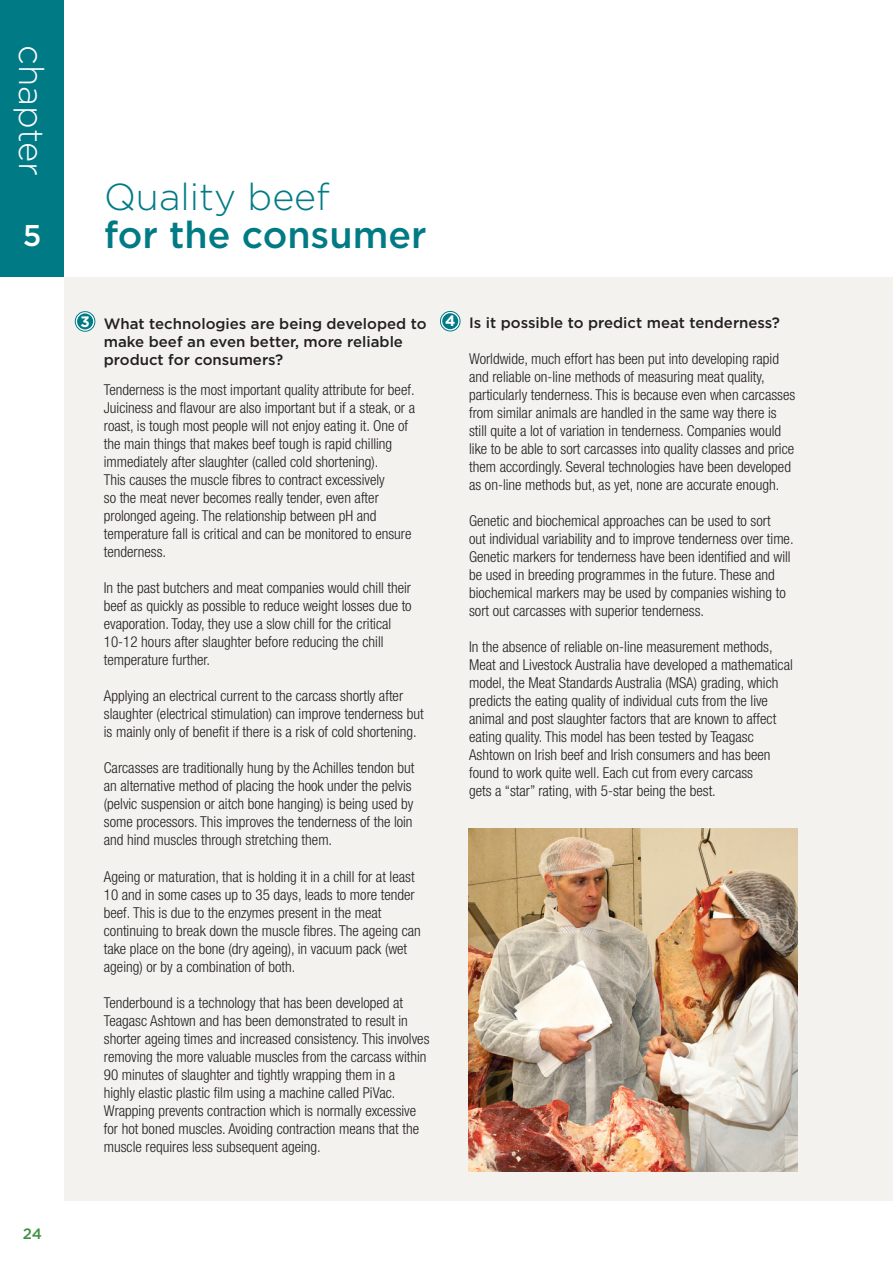
<style>
.page{position:relative;width:893px;height:1263px;background:#fff}
.page>*{position:absolute;margin:0;border:0;box-sizing:border-box;transform-origin:0 0}
.t1{font:500 37.5px "Gotham";color:#007b85}
.t2{font:300 37.5px "Gotham";color:#007b85}
.t3{font:300 34.5px "Gotham";color:#fff}
.t4{font:500 30px "Gotham";color:#fff}
.t5{font:300 condensed 15px/18px "Helvetica Neue";color:#231f20}
.t6{font:500 15px/18px "Gotham";color:#231f20}
.t7{font:500 15px "Gotham";color:#3a9343}
.t8{font:700 15px "Gotham";color:#fff}
</style>
<div class="page">
<div style="left:0;top:0;width:64px;height:277px;background:#007b85"></div>
<div style="left:64px;top:277px;width:828px;height:922px;background:#f3f2ef"></div>
<svg style="left:75px;top:311px;width:20px;height:20px"></svg>
<div style="left:75px;top:311px;width:20px;height:20px;border:1px solid #007b85;border-radius:50%"></div>
<div style="left:77px;top:313px;width:16px;height:16px;background:#007b85;border-radius:50%"></div>
<img style="left:468px;top:828px;width:329px;height:343px">
<svg style="left:440px;top:311px;width:20px;height:20px"></svg>
<div style="left:440px;top:311px;width:20px;height:20px;border:1px solid #007b85;border-radius:50%"></div>
<div style="left:442px;top:313px;width:16px;height:16px;background:#007b85;border-radius:50%"></div>
<h2 class="t3" style="left:50px;top:45px;width:132px;rotate:90deg">chapter</h2>
<h3 class="t4" style="left:23px;top:218px;width:20px">5</h3>
<p class="t7" style="left:23px;top:1224px;width:21px">24</p>
<h1 class="t2" style="left:104px;top:176px;width:227px">Quality beef</h1>
<h1 class="t1" style="left:104px;top:213px;width:324px">for the consumer</h1>
<p class="t8" style="left:81px;top:313px;width:11px">3</p>
<p class="t8" style="left:445px;top:312px;width:12px">4</p>
<p class="t6" style="left:104px;top:314px;width:324px">What technologies are being developed to make beef an even better, more reliable product for consumers?</p>
<p class="t5" style="left:104px;top:380px;width:312px">Tenderness is the most important quality attribute for beef.<br>Juiciness and flavour are also important but if a steak, or a roast, is tough most people will not enjoy eating it. One of the main things that makes beef tough is rapid chilling immediately after slaughter (called cold shortening).<br>This causes the muscle fibres to contract excessively<br>so the meat never becomes really tender, even after prolonged ageing. The relationship between pH and temperature fall is critical and can be monitored to ensure tenderness.</p>
<p class="t5" style="left:104px;top:578px;width:309px">In the past butchers and meat companies would chill their beef as quickly as possible to reduce weight losses due to evaporation. Today, they use a slow chill for the critical 10-12 hours after slaughter before reducing the chill temperature further.</p>
<p class="t5" style="left:104px;top:686px;width:321px">Applying an electrical current to the carcass shortly after slaughter (electrical stimulation) can improve tenderness but is mainly only of benefit if there is a risk of cold shortening.</p>
<p class="t5" style="left:104px;top:758px;width:312px">Carcasses are traditionally hung by the Achilles tendon but an alternative method of placing the hook under the pelvis (pelvic suspension or aitch bone hanging) is being used by some processors. This improves the tenderness of the loin and hind muscles through stretching them.</p>
<p class="t5" style="left:104px;top:866px;width:318px">Ageing or maturation, that is holding it in a chill for at least 10 and in some cases up to 35 days, leads to more tender beef. This is due to the enzymes present in the meat continuing to break down the muscle fibres. The ageing can take place on the bone (dry ageing), in vacuum pack (wet ageing) or by a combination of both.</p>
<p class="t5" style="left:104px;top:992px;width:327px">Tenderbound is a technology that has been developed at Teagasc Ashtown and has been demonstrated to result in shorter ageing times and increased consistency. This involves removing the more valuable muscles from the carcass within 90 minutes of slaughter and tightly wrapping them in a highly elastic plastic film using a machine called PiVac.<br>Wrapping prevents contraction which is normally excessive for hot boned muscles. Avoiding contraction means that the muscle requires less subsequent ageing.</p>
<p class="t6" style="left:469px;top:313px;width:312px">Is it possible to predict meat tenderness?</p>
<p class="t5" style="left:469px;top:349px;width:327px">Worldwide, much effort has been put into developing rapid and reliable on-line methods of measuring meat quality, particularly tenderness. This is because even when carcasses from similar animals are handled in the same way there is still quite a lot of variation in tenderness. Companies would like to be able to sort carcasses into quality classes and price them accordingly. Several technologies have been developed as on-line methods but, as yet, none are accurate enough.</p>
<p class="t5" style="left:469px;top:511px;width:326px">Genetic and biochemical approaches can be used to sort<br>out individual variability and to improve tenderness over time.<br>Genetic markers for tenderness have been identified and will be used in breeding programmes in the future. These and biochemical markers may be used by companies wishing to sort out carcasses with superior tenderness.</p>
<p class="t5" style="left:469px;top:637px;width:325px">In the absence of reliable on-line measurement methods, Meat and Livestock Australia have developed a mathematical model, the Meat Standards Australia (MSA) grading, which predicts the eating quality of individual cuts from the live animal and post slaughter factors that are known to affect eating quality. This model has been tested by Teagasc Ashtown on Irish beef and Irish consumers and has been found to work quite well. Each cut from every carcass<br>gets a “star” rating, with 5-star being the best.</p>
</div>
